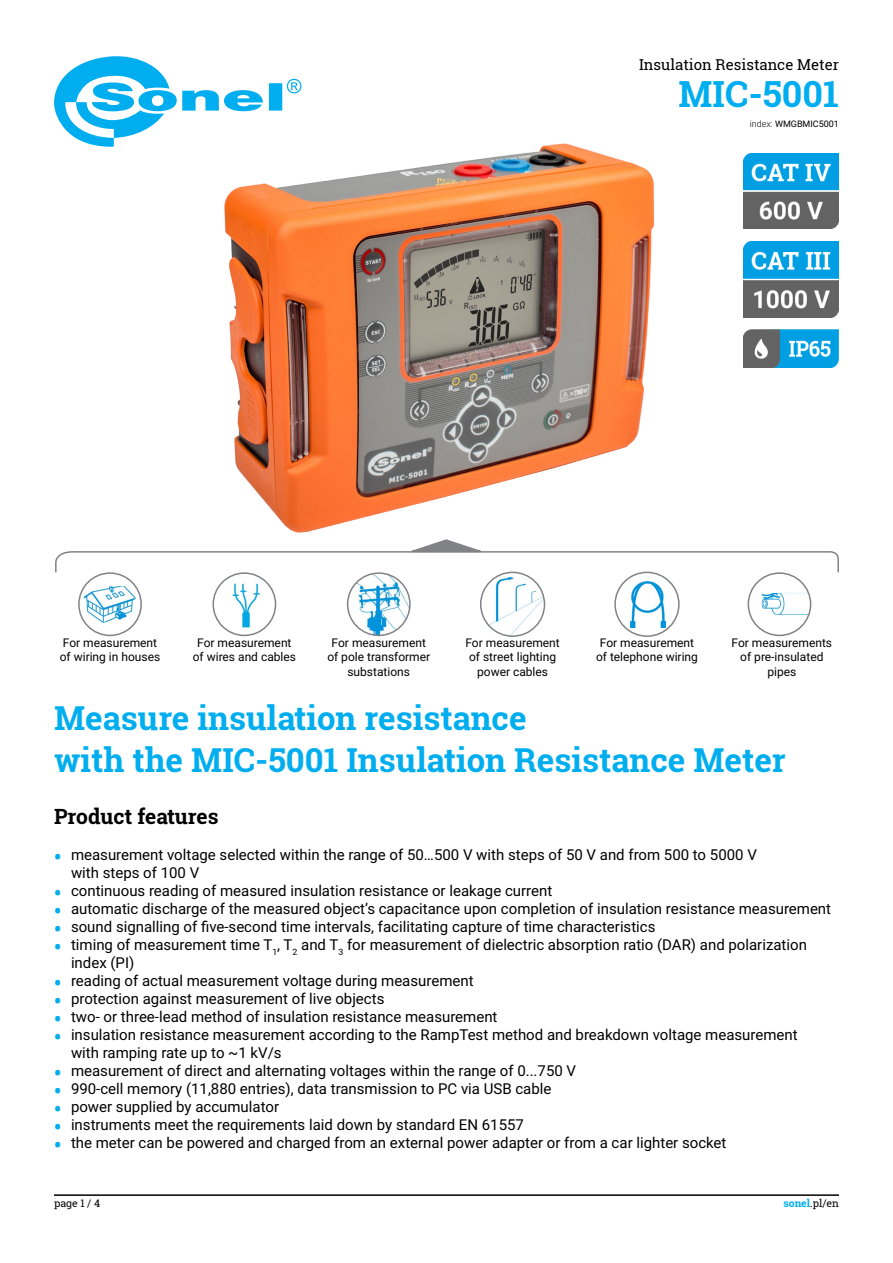
<style>
.page{position:relative;width:893px;height:1263px;background:#fff}
.page>*{position:absolute;margin:0;border:0;box-sizing:border-box;transform-origin:0 0}
.t1{font:700 36px "Roboto Slab";color:#00aeef}
.t2{font:700 33px/42px "Roboto Slab";color:#00aeef}
.t3{font:700 21px "Roboto Slab";color:#000}
.t4{font:15px/18px "Roboto";color:#000}
.t5{font:15px "Roboto Slab";color:#000}
.t6{font:12px/14.4px "Roboto";color:#000;text-align:center}
.t7{font:10.5px "Roboto Slab";color:#000}
.t8{font:9px "Roboto";color:#000}
.s1{font-weight:300}
.s2{font-family:"Roboto Slab";font-weight:700;font-size:21px;color:#00aeef}
.s3{font-weight:700;color:#00aeef}
</style>
<div class="page">
<hr style="left:54px;top:1194px;width:785px;height:2px;background:#000">
<img style="left:224px;top:143px;width:430px;height:390px">
<svg style="left:54px;top:56px;width:247px;height:91px"></svg>
<img style="left:743px;top:153px;width:96px;height:76px">
<img style="left:743px;top:330px;width:96px;height:37px">
<img style="left:743px;top:241px;width:96px;height:76px">
<img style="left:84px;top:586px;width:52px;height:37px">
<div style="left:78px;top:572px;width:64px;height:64px;border:2px solid #808285;border-radius:50%"></div>
<img style="left:213px;top:573px;width:62px;height:62px;border-radius:30px">
<div style="left:212px;top:572px;width:64px;height:64px;border:2px solid #808285;border-radius:50%"></div>
<img style="left:481px;top:577px;width:63px;height:59px">
<div style="left:480px;top:572px;width:65px;height:65px;border:2px solid #808285;border-radius:50%"></div>
<img style="left:348px;top:574px;width:61px;height:61px">
<div style="left:347px;top:572px;width:64px;height:64px;border:2px solid #808285;border-radius:50%"></div>
<img style="left:762px;top:593px;width:48px;height:22px">
<div style="left:748px;top:572px;width:63px;height:64px;border:2px solid #808285;border-radius:50%"></div>
<img style="left:630px;top:581px;width:35px;height:46px">
<div style="left:614px;top:572px;width:66px;height:65px;border:2px solid #808285;border-radius:50%"></div>
<svg style="left:55px;top:539px;width:784px;height:35px"></svg>
<p class="t5" style="left:639px;top:54px;width:201px">Insulation Resistance Meter</p>
<h1 class="t1" style="left:679px;top:69px;width:162px">MIC-5001</h1>
<p class="t8" style="left:750px;top:117px;width:91px"><span class="s1">index:</span> WMGBMIC5001</p>
<p class="t6" style="left:60px;top:635px;width:102px;text-align:left">For measurement of wiring in houses</p>
<p class="t6" style="left:193px;top:635px;width:105px">For measurement of wires and cables</p>
<p class="t6" style="left:327px;top:635px;width:104px">For measurement of pole transformer substations</p>
<p class="t6" style="left:465px;top:635px;width:96px">For measurement of street lighting power cables</p>
<p class="t6" style="left:732px;top:635px;width:102px">For measurements of pre-insulated pipes</p>
<p class="t6" style="left:596px;top:635px;width:103px">For measurement of telephone wiring</p>
<h2 class="t2" style="left:54px;top:696px;width:733px">Measure insulation resistance<br>with the MIC-5001 Insulation Resistance Meter</h2>
<h3 class="t3" style="left:54px;top:802px;width:166px">Product features</h3>
<p class="t4" style="left:71px;top:845px;width:687px;text-indent:-17px"><span class="s2">•</span> measurement voltage selected within the range of 50…500 V with steps of 50 V and from 500 to 5000 V with steps of 100 V</p>
<p class="t4" style="left:54px;top:881px;width:500px"><span class="s2">•</span> continuous reading of measured insulation resistance or leakage current</p>
<p class="t4" style="left:54px;top:899px;width:779px"><span class="s2">•</span> automatic discharge of the measured object’s capacitance upon completion of insulation resistance measurement</p>
<p class="t4" style="left:54px;top:917px;width:603px"><span class="s2">•</span> sound signalling of five-second time intervals, facilitating capture of time characteristics</p>
<p class="t4" style="left:71px;top:935px;width:737px;text-indent:-17px"><span class="s2">•</span> timing of measurement time T<sub>1</sub>, T<sub>2</sub> and T<sub>3</sub> for measurement of dielectric absorption ratio (DAR) and polarization index (PI)</p>
<p class="t4" style="left:54px;top:971px;width:421px"><span class="s2">•</span> reading of actual measurement voltage during measurement</p>
<p class="t4" style="left:54px;top:989px;width:332px"><span class="s2">•</span> protection against measurement of live objects</p>
<p class="t4" style="left:54px;top:1007px;width:445px"><span class="s2">•</span> two- or three-lead method of insulation resistance measurement</p>
<p class="t4" style="left:71px;top:1025px;width:728px;text-indent:-17px"><span class="s2">•</span> insulation resistance measurement according to the RampTest method and breakdown voltage measurement with ramping rate up to ~1 kV/s</p>
<p class="t4" style="left:54px;top:1061px;width:524px"><span class="s2">•</span> measurement of direct and alternating voltages within the range of 0...750 V</p>
<p class="t4" style="left:54px;top:1079px;width:499px"><span class="s2">•</span> 990-cell memory (11,880 entries), data transmission to PC via USB cable</p>
<p class="t4" style="left:54px;top:1097px;width:227px"><span class="s2">•</span> power supplied by accumulator</p>
<p class="t4" style="left:54px;top:1115px;width:471px"><span class="s2">•</span> instruments meet the requirements laid down by standard EN 61557</p>
<p class="t4" style="left:54px;top:1133px;width:674px"><span class="s2">•</span> the meter can be powered and charged from an external power adapter or from a car lighter socket</p>
<p class="t7" style="left:54px;top:1196px;width:48px">page 1 / 4</p>
<p class="t7" style="left:783px;top:1196px;width:57px"><span class="s3">sonel</span>.pl/en</p>
</div>
